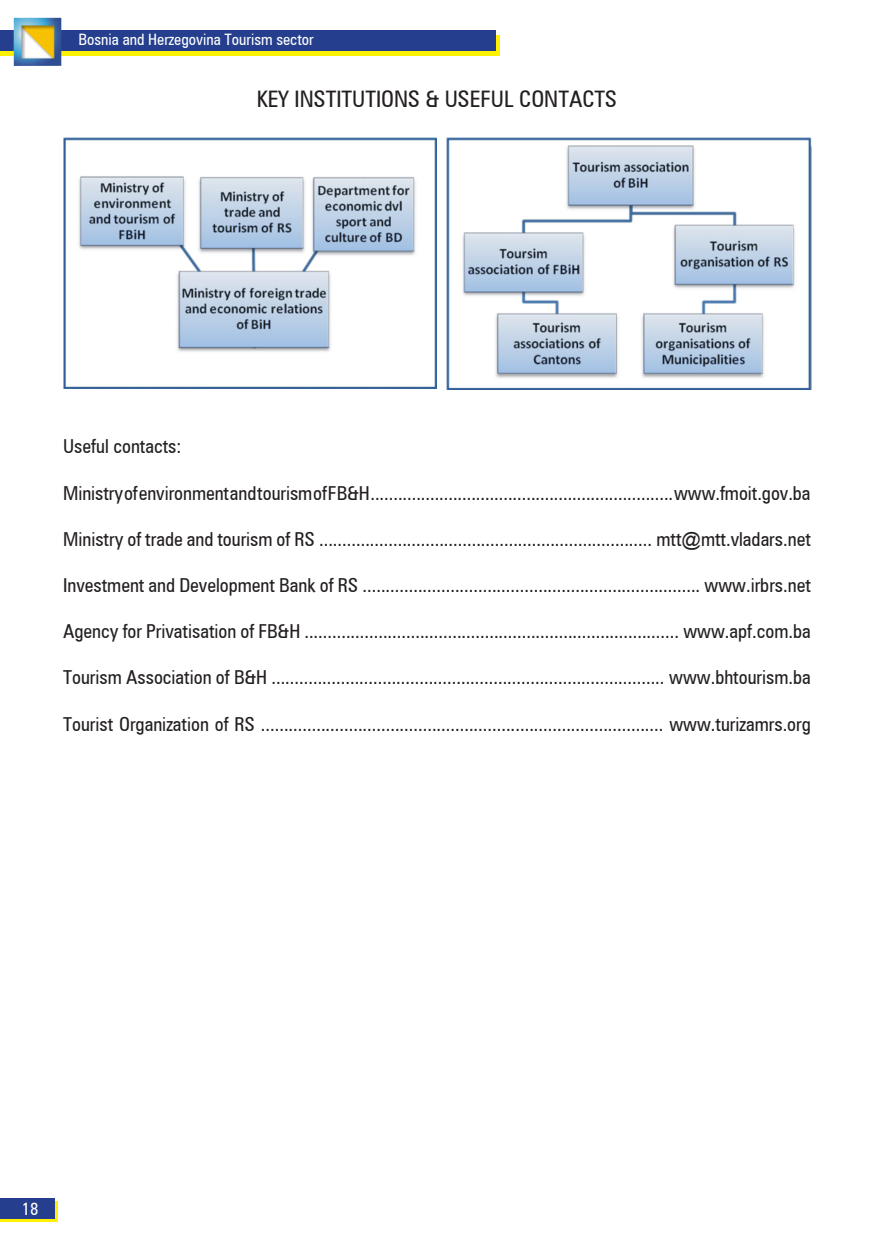
<style>
.page{position:relative;width:874px;height:1241px;background:#fff}
.page>*{position:absolute;margin:0;border:0;box-sizing:border-box;transform-origin:0 0}
.t1{font:condensed 22.75px "Zurich BT";color:#231f20}
.t2{font:condensed 19.25px "Zurich BT";color:#231f20}
.t3{font:condensed 17.5px "Zurich BT";color:#fff}
.t4{font:condensed 15.75px "Zurich BT";color:#fff}
.s1{font-family:"Arial";font-stretch:normal}
</style>
<div class="page">
<svg style="left:0;top:1201px;width:58px;height:20px"></svg>
<svg style="left:0;top:35px;width:499px;height:21px;background:#dad318"></svg>
<div style="left:0;top:30px;width:495px;height:20px;background:#253f8e"></div>
<div style="left:0;top:1197px;width:54px;height:21px;background:#253f8e"></div>
<img style="left:14px;top:18px;width:47px;height:48px">
<img style="left:63px;top:138px;width:373px;height:250px">
<img style="left:446px;top:137px;width:365px;height:252px">
<p class="t4" style="left:78px;top:30px;width:237px">Bosnia and Herzegovina Tourism sector</p>
<p class="t1" style="left:256px;top:85px;width:362px">KEY INSTITUTIONS &amp; USEFUL CONTACTS</p>
<p class="t2" style="left:63px;top:434px;width:120px">Useful contacts:</p>
<p class="t2" style="left:63px;top:481px;width:748px">Ministry of environment and tourism of FB&amp;H .................................................................. www.fmoit.gov.ba</p>
<p class="t2" style="left:63px;top:527px;width:749px">Ministry of trade and tourism of RS ........................................................................ mtt<span class="s1">@</span>mtt.vladars.net</p>
<p class="t2" style="left:63px;top:573px;width:749px">Investment and Development Bank of RS ......................................................................... www.irbrs.net</p>
<p class="t2" style="left:63px;top:619px;width:749px">Agency for Privatisation of FB&amp;H ................................................................................. www.apf.com.ba</p>
<p class="t2" style="left:63px;top:665px;width:749px">Tourism Association of B&amp;H ..................................................................................... www.bhtourism.ba</p>
<p class="t2" style="left:63px;top:712px;width:749px">Tourist Organization of RS ....................................................................................... www.turizamrs.org</p>
<p class="t3" style="left:22px;top:1197px;width:18px">18</p>
</div>
